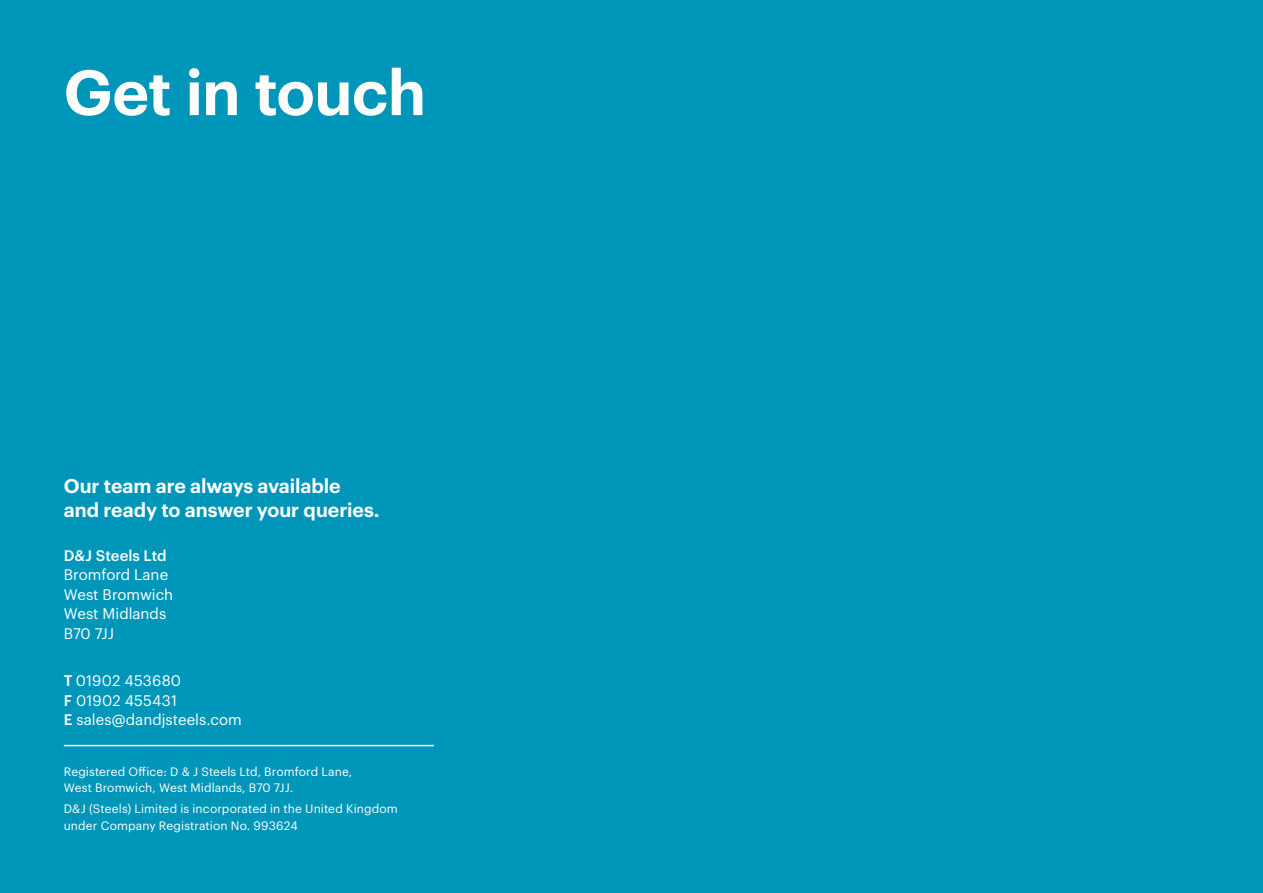
<style>
.page{position:relative;width:1263px;height:893px;background:#0096ba}
.page>*{position:absolute;margin:0;border:0;box-sizing:border-box;transform-origin:0 0}
.t1{font:600 62.4px "Graphik";letter-spacing:-.01em;color:#fff}
.t2{font:600 19.5px/24px "Graphik";letter-spacing:-.005em;color:#fff}
.t3{font:15px/19.5px "Graphik";letter-spacing:.005em;color:#fff}
.t4{font:12px/16.5px "Graphik";letter-spacing:.01em;color:#fff}
.s1{font-weight:500}
</style>
<div class="page">
<hr style="left:64px;top:745px;width:370px;height:1px;background:#fff">
<p class="t1" style="left:64px;top:45px;width:364px">Get in touch</p>
<p class="t2" style="left:64px;top:472px;width:317px">Our team are always available and ready to answer your queries.</p>
<p class="t3" style="left:64px;top:544px;width:111px"><span class="s1">D&amp;J Steels Ltd<br></span>Bromford Lane<br>West Bromwich<br>West Midlands<br>B70 7JJ</p>
<p class="t3" style="left:64px;top:670px;width:180px"><span class="s1">T</span> 01902 453680<br><span class="s1">F</span> 01902 455431<br><span class="s1">E</span> sales@dandjsteels.com</p>
<p class="t4" style="left:64px;top:762px;width:290px">Registered Office: D &amp; J Steels Ltd, Bromford Lane,<br>West Bromwich, West Midlands, B70 7JJ.</p>
<p class="t4" style="left:64px;top:800px;width:335px">D&amp;J (Steels) Limited is incorporated in the United Kingdom under Company Registration No. 993624</p>
</div>
